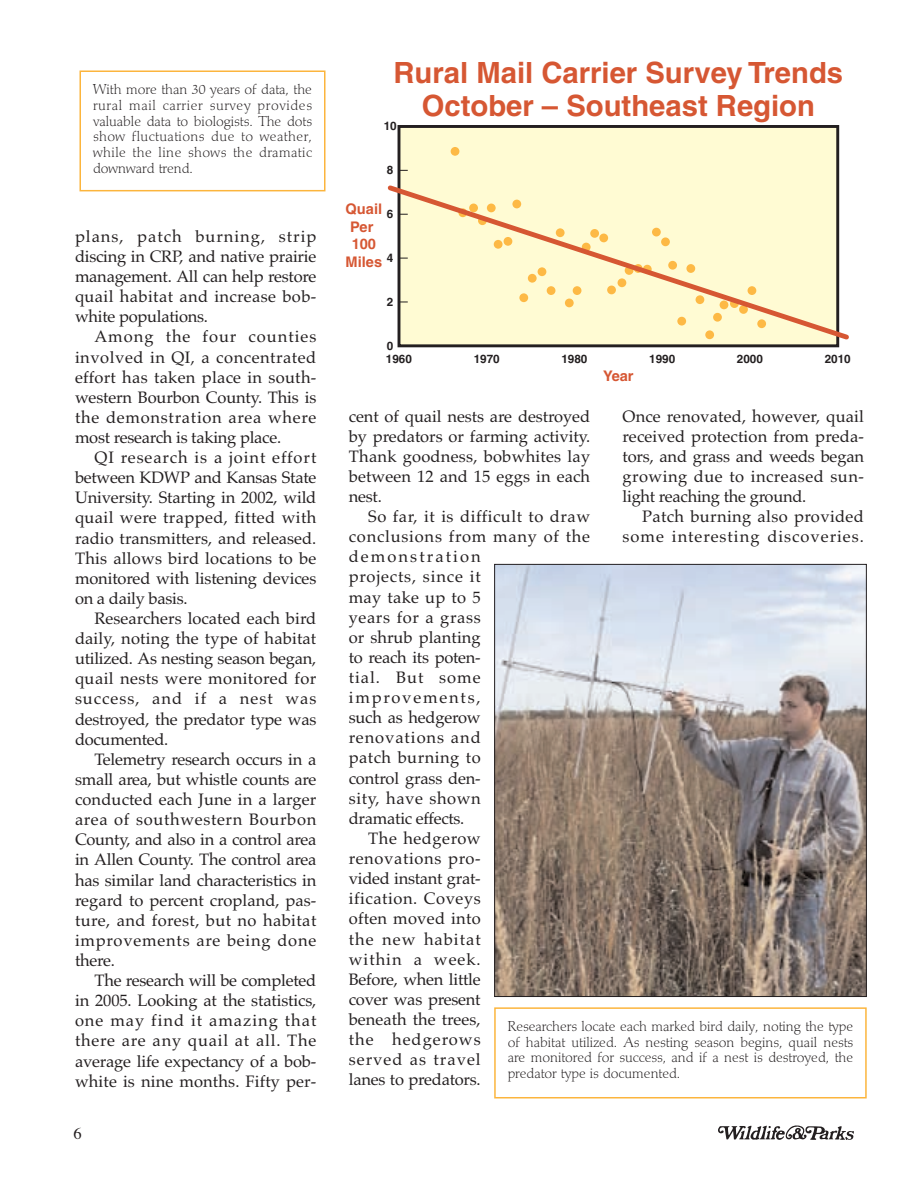
<style>
.page{position:relative;width:918px;height:1188px;background:#fff}
.page>*{position:absolute;margin:0;border:0;box-sizing:border-box;transform-origin:0 0}
.t1{font:700 29.25px/33.2px "Helvetica";color:#d65733;text-align:center}
.t2{font:16.5px/20.1px "Palatino";letter-spacing:.015em;color:#231f20;text-align:justify}
.t3{font:16.5px/20.1px "Palatino";letter-spacing:.06em;color:#231f20;text-align:right}
.t4{font:16.5px "Palatino";letter-spacing:-.015em;color:#231f20}
.t5{font:16.5px "Palatino";letter-spacing:.035em;color:#231f20}
.t6{font:16.5px "Palatino";letter-spacing:.04em;color:#231f20}
.t7{font:16.5px "Palatino";letter-spacing:.045em;color:#231f20}
.t8{font:16.5px "Palatino";letter-spacing:.05em;color:#231f20}
.t9{font:16.5px "Palatino";letter-spacing:-.01em;color:#231f20}
.t10{font:16.5px "Palatino";letter-spacing:.055em;color:#231f20}
.t11{font:16.5px "Palatino";letter-spacing:.125em;color:#231f20}
.t12{font:16.5px "Palatino";letter-spacing:.11em;color:#231f20}
.t13{font:16.5px "Times";color:#231f20}
.t14{font:15px/15.8px "Palton Light DTC";color:#231f20;text-align:justify}
.t15{font:700 14.7px/17.5px "Helvetica";color:#d65733;text-align:center}
.t16{font:700 11.7px/13.6px "Helvetica";color:#231f20}
</style>
<div class="page">
<svg style="left:718px;top:1125px;width:136px;height:15px"></svg>
<img style="left:496px;top:566px;width:369px;height:429px">
<div style="left:494px;top:1007px;width:373px;height:91px;border:2px solid #fcb53d"></div>
<div style="left:399px;top:126px;width:439px;height:220px;background:#fffbd3"></div>
<div style="left:398px;top:125px;width:441px;height:222px;border:3px solid #231f20"></div>
<div style="left:451px;top:147px;width:8px;height:9px;background:#fdb945;border-radius:50%"></div>
<svg style="left:387px;top:182px;width:462px;height:161px"></svg>
<div style="left:80px;top:70px;width:246px;height:121px;border:2px solid #fcb53d"></div>
<p class="t14" style="left:93px;top:83px;width:221px">With more than 30 years of data, the rural mail carrier survey provides valuable data to biologists. The dots show fluctuations due to weather, while the line shows the dramatic downward trend.</p>
<p class="t2" style="left:75px;top:228px;width:243px">plans, patch burning, strip discing in CRP, and native prairie management. All can help restore quail habitat and increase bob&shy;white populations.</p>
<p class="t2" style="left:75px;top:329px;width:243px;text-indent:20px">Among the four counties involved in QI, a concentrated effort has taken place in south&shy;western Bourbon County. This is the demonstration area where most research is taking place.</p>
<p class="t2" style="left:75px;top:449px;width:243px;text-indent:20px">QI research is a joint effort between KDWP and Kansas State University. Starting in 2002, wild quail were trapped, fitted with radio transmitters, and released.<br>This allows bird locations to be monitored with listening devices on a daily basis.</p>
<p class="t2" style="left:75px;top:610px;width:243px;text-indent:20px">Researchers located each bird daily, noting the type of habitat utilized. As nesting season began, quail nests were monitored for success, and if a nest was destroyed, the predator type was documented.</p>
<p class="t2" style="left:75px;top:751px;width:243px;text-indent:20px">Telemetry research occurs in a small area, but whistle counts are conducted each June in a larger area of southwestern Bourbon County, and also in a control area in Allen County. The control area has similar land characteristics in regard to percent cropland, pas&shy;ture, and forest, but no habitat improvements are being done there.</p>
<p class="t2" style="left:75px;top:972px;width:243px;text-indent:20px">The research will be completed in 2005. Looking at the statistics, one may find it amazing that there are any quail at all. The average life expectancy of a bob&shy;white is nine months. Fifty per-</p>
<p class="t13" style="left:73px;top:1127px;width:10px">6</p>
<h1 class="t1" style="left:393px;top:59px;width:451px">Rural Mail Carrier Survey Trends<br>October – Southeast Region</h1>
<p class="t16" style="left:384px;top:121px;width:15px">10</p>
<p class="t16" style="left:387px;top:164px;width:8px">8</p>
<p class="t16" style="left:387px;top:208px;width:8px">6</p>
<p class="t16" style="left:387px;top:252px;width:8px">4</p>
<p class="t16" style="left:387px;top:296px;width:8px">2</p>
<p class="t16" style="left:386px;top:340px;width:28px">0<br>1960</p>
<p class="t15" style="left:346px;top:202px;width:38px">Quail<br>Per<br>100<br>Miles</p>
<p class="t16" style="left:474px;top:354px;width:28px">1970</p>
<p class="t16" style="left:561px;top:354px;width:28px">1980</p>
<p class="t16" style="left:649px;top:354px;width:28px">1990</p>
<p class="t16" style="left:737px;top:354px;width:28px">2000</p>
<p class="t16" style="left:825px;top:354px;width:28px">2010</p>
<p class="t15" style="left:603px;top:368px;width:32px">Year</p>
<p class="t2" style="left:623px;top:408px;width:243px">Once renovated, however, quail received protection from preda&shy;tors, and grass and weeds began growing due to increased sun&shy;light reaching the ground.</p>
<p class="t3" style="left:623px;top:508px;width:243px">Patch burning also provided some interesting discoveries.</p>
<p class="t2" style="left:349px;top:408px;width:243px">cent of quail nests are destroyed by predators or farming activity.<br>Thank goodness, bobwhites lay between 12 and 15 eggs in each nest.</p>
<p class="t2" style="left:368px;top:508px;width:223px">So far, it is difficult to draw</p>
<p class="t7" style="left:349px;top:530px;width:243px">conclusions from many of the</p>
<p class="t11" style="left:349px;top:550px;width:133px">demonstration</p>
<p class="t8" style="left:349px;top:570px;width:133px">projects, since it</p>
<p class="t2" style="left:349px;top:589px;width:133px">may take up to 5</p>
<p class="t6" style="left:349px;top:611px;width:133px">years for a grass</p>
<p class="t2" style="left:349px;top:629px;width:133px">or shrub planting</p>
<p class="t4" style="left:349px;top:651px;width:133px">to reach its poten-</p>
<p class="t3" style="left:349px;top:669px;width:133px">tial. But some</p>
<p class="t12" style="left:349px;top:691px;width:133px">improvements,</p>
<p class="t4" style="left:349px;top:711px;width:133px">such as hedgerow</p>
<p class="t10" style="left:349px;top:731px;width:133px">renovations and</p>
<p class="t2" style="left:349px;top:750px;width:133px">patch burning to</p>
<p class="t9" style="left:349px;top:772px;width:133px">control grass den-</p>
<p class="t5" style="left:349px;top:792px;width:133px">sity, have shown</p>
<p class="t4" style="left:349px;top:812px;width:117px">dramatic effects.</p>
<p class="t2" style="left:368px;top:830px;width:114px">The hedgerow</p>
<p class="t6" style="left:349px;top:852px;width:133px">renovations pro-</p>
<p class="t4" style="left:349px;top:872px;width:133px">vided instant grat-</p>
<p class="t5" style="left:349px;top:892px;width:133px">ification. Coveys</p>
<p class="t2" style="left:349px;top:911px;width:133px">often moved into</p>
<p class="t3" style="left:349px;top:931px;width:133px">the new habitat</p>
<p class="t3" style="left:349px;top:951px;width:133px">within a week.</p>
<p class="t4" style="left:349px;top:973px;width:133px">Before, when little</p>
<p class="t4" style="left:349px;top:993px;width:133px">cover was present</p>
<p class="t2" style="left:349px;top:1011px;width:133px">beneath the trees,</p>
<p class="t3" style="left:349px;top:1031px;width:133px">the hedgerows</p>
<p class="t3" style="left:349px;top:1051px;width:133px">served as travel</p>
<p class="t4" style="left:349px;top:1073px;width:133px">lanes to predators.</p>
<p class="t14" style="left:508px;top:1020px;width:347px">Researchers locate each marked bird daily, noting the type of habitat utilized. As nesting season begins, quail nests are monitored for success, and if a nest is destroyed, the predator type is documented.</p>
</div>
